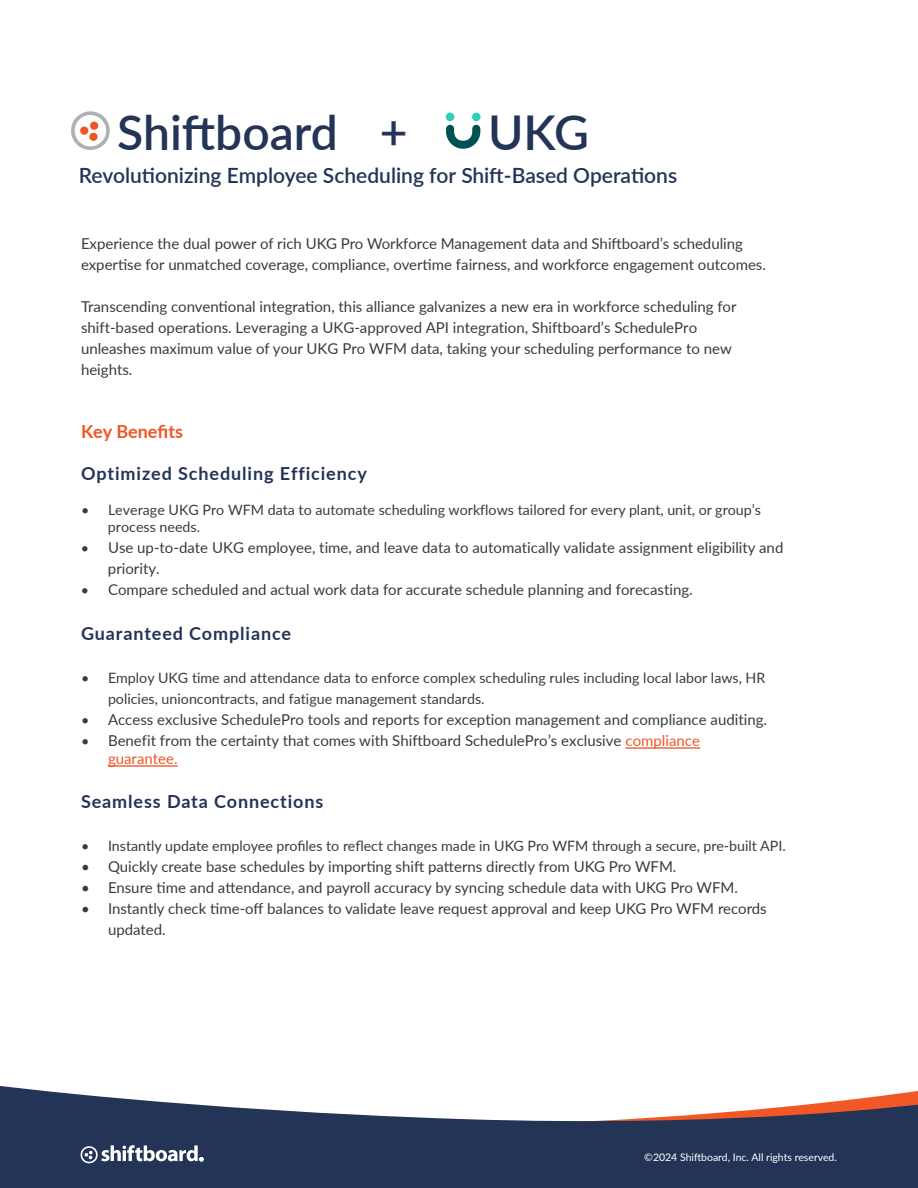
<style>
.page{position:relative;width:918px;height:1188px;background:#fff}
.page>*{position:absolute;margin:0;border:0;box-sizing:border-box;transform-origin:0 0}
.t1{font:600 48px "Lato";color:#233456}
.t2{font:600 21px "Lato";color:#243457}
.t3{font:700 18px "Lato";letter-spacing:.05em;color:#243457}
.t4{font:700 18px "Lato";color:#f05624}
.t5{font:15px/21px "Lato";color:#3a3b3f}
.t6{font:14.25px/17.1px "Lato";color:#3a3b3f}
.t7{font:10.5px "Lato";color:#fff}
.t8{font:700 4.8px "Lato";color:#fff}
.s1{font-size:14.25px}
.s2{color:#ee5625}
</style>
<div class="page">
<svg style="left:0;top:1086px;width:918px;height:102px;fill:#233456"></svg>
<svg style="left:79px;top:1145px;width:119px;height:20px"></svg>
<hr style="left:108px;top:766px;width:70px;height:1px;background:#ee5625">
<hr style="left:625px;top:748px;width:75px;height:1px;background:#ee5625">
<div style="left:446px;top:113px;width:8px;height:8px;background:#30cfba;border-radius:50%"></div>
<div style="left:472px;top:113px;width:9px;height:8px;background:#30cfba;border-radius:50%"></div>
<svg style="left:446px;top:125px;width:34px;height:24px"></svg>
<svg style="left:71px;top:111px;width:39px;height:39px"></svg>
<h1 class="t1" style="left:117px;top:98px;width:292px">Shiftboard +</h1>
<h1 class="t1" style="left:488px;top:98px;width:102px">UKG</h1>
<h2 class="t2" style="left:79px;top:160px;width:600px">Revolutionizing Employee Scheduling for Shift-Based Operations</h2>
<p class="t5" style="left:81px;top:232px;width:687px">Experience the dual power of rich UKG Pro Workforce Management data and Shiftboard’s scheduling expertise for unmatched coverage, compliance, overtime fairness, and workforce engagement outcomes.</p>
<p class="t5" style="left:81px;top:295px;width:657px">Transcending conventional integration, this alliance galvanizes a new era in workforce scheduling for shift-based operations. Leveraging a UKG-approved API integration, Shiftboard’s SchedulePro unleashes maximum value of your UKG Pro WFM data, taking your scheduling performance to new heights.</p>
<p class="t4" style="left:81px;top:418px;width:104px">Key Benefits</p>
<p class="t3" style="left:81px;top:460px;width:287px">Optimized Scheduling Efficiency</p>
<p class="t6" style="left:108px;top:500px;width:655px;text-indent:-27px">• Leverage UKG Pro WFM data to automate scheduling workflows tailored for every plant, unit, or group’s process needs.</p>
<p class="t5" style="left:108px;top:536px;width:677px;text-indent:-27px"><span class="s1">•</span> Use up-to-date UKG employee, time, and leave data to automatically validate assignment eligibility and priority.</p>
<p class="t5" style="left:81px;top:578px;width:613px"><span class="s1">•</span> Compare scheduled and actual work data for accurate schedule planning and forecasting.</p>
<p class="t3" style="left:81px;top:621px;width:212px">Guaranteed Compliance</p>
<p class="t6" style="left:108px;top:666px;width:659px;line-height:21px;text-indent:-27px">• Employ UKG time and attendance data to enforce complex scheduling rules including local labor laws, HR policies, unioncontracts, and fatigue management standards.</p>
<p class="t5" style="left:81px;top:708px;width:688px"><span class="s1">•</span> Access exclusive SchedulePro tools and reports for exception management and compliance auditing.</p>
<p class="t5" style="left:108px;top:730px;width:593px;line-height:18px;text-indent:-27px"><span class="s1">•</span> Benefit from the certainty that comes with Shiftboard SchedulePro’s exclusive <span class="s2">compliance guarantee.</span></p>
<p class="t3" style="left:81px;top:789px;width:244px">Seamless Data Connections</p>
<p class="t6" style="left:81px;top:836px;width:706px">• Instantly update employee profiles to reflect changes made in UKG Pro WFM through a secure, pre-built API.</p>
<p class="t5" style="left:81px;top:855px;width:597px">• Quickly create base schedules by importing shift patterns directly from UKG Pro WFM.</p>
<p class="t5" style="left:81px;top:876px;width:658px">• Ensure time and attendance, and payroll accuracy by syncing schedule data with UKG Pro WFM.</p>
<p class="t5" style="left:108px;top:897px;width:660px;text-indent:-27px">• Instantly check time-off balances to validate leave request approval and keep UKG Pro WFM records updated.</p>
<p class="t8" style="left:199px;top:1156px;width:5px">®</p>
<p class="t7" style="left:644px;top:1150px;width:194px">©2024 Shiftboard, Inc. All rights reserved.</p>
</div>
